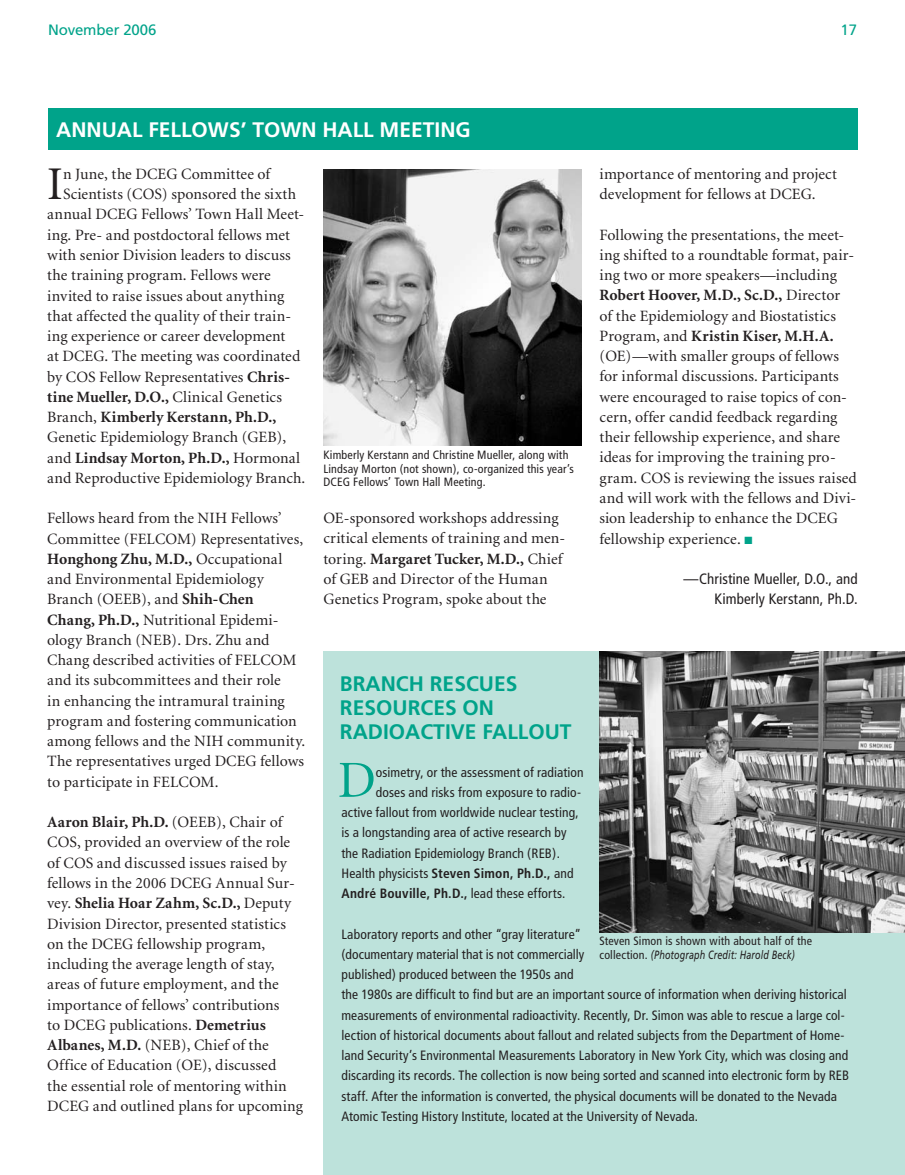
<style>
.page{position:relative;width:905px;height:1175px;background:#fff}
.page>*{position:absolute;margin:0;border:0;box-sizing:border-box;transform-origin:0 0}
.t1{font:52.05px "Minion";color:#00a38a}
.t2{font:46.95px "Minion";color:#231f20}
.t3{font:700 21px/24px "Frutiger";color:#00a38a}
.t4{font:700 21px "Frutiger";color:#fff}
.t5{font:15.75px/20.2px "Minion";letter-spacing:.005em;color:#231f20}
.t6{font:700 15.75px "Minion";letter-spacing:.005em;color:#231f20}
.t7{font:condensed 15px/20.2px "Frutiger";letter-spacing:.005em;color:#231f20;text-align:right}
.t8{font:15px "Frutiger";letter-spacing:-.01em;color:#00a38a}
.t9{font:condensed 13.5px/20.2px "Frutiger";letter-spacing:.01em;color:#231f20}
.t10{font:700 condensed 13.5px "Frutiger";letter-spacing:.015em;color:#231f20}
.t11{font:condensed 12px/13.5px "Frutiger";letter-spacing:.015em;color:#231f20}
.s1{font-weight:700}
.s2{color:#00a38a}
.s3{font-weight:400}
.s4{font-style:italic;font-stretch:normal}
</style>
<div class="page">
<div style="left:323px;top:651px;width:581px;height:523px;background:#bde2db"></div>
<img style="left:599px;top:651px;width:305px;height:281px">
<div style="left:49px;top:108px;width:808px;height:42px;background:#00a38a"></div>
<img style="left:323px;top:170px;width:258px;height:275px">
<p class="t8" style="left:48px;top:21px;width:110px">November 2006</p>
<p class="t8" style="left:840px;top:21px;width:16px">17</p>
<h3 class="t4" style="left:56px;top:117px;width:17px">ANNUA</h3>
<h3 class="t4" style="left:132px;top:117px;width:340px">L FELLOWS’ TOWN hall MEETING</h3>
<h2 class="t2" style="left:47px;top:161px;width:17px">I</h2>
<p class="t5" style="left:63px;top:164px;width:209px">n June, the DCEG Committee of</p>
<p class="t5" style="left:599px;top:164px;width:239px">importance of mentoring and project development for fellows at DCEG.</p>
<p class="t5" style="left:599px;top:225px;width:259px">Following the presentations, the meet&shy;ing shifted to a roundtable format, pair&shy;ing two or more speakers—including <span class="s1">Robert Hoover, M.D., Sc.D.,</span> Director<br>of the Epidemiology and Biostatistics Program, and <span class="s1">Kristin Kiser, M.H.A. </span>(OE)—with smaller groups of fellows for informal discussions. Participants were encouraged to raise topics of con&shy;cern, offer candid feedback regarding their fellowship experience, and share ideas for improving the training pro&shy;gram. COS is reviewing the issues raised and will work with the fellows and Divi&shy;sion leadership to enhance the DCEG fellowship experience. <span class="s2">■</span></p>
<p class="t7" style="left:683px;top:569px;width:176px">—Christine Mueller, D.O., and<br>Kimberly Kerstann, Ph.D.</p>
<p class="t5" style="left:63px;top:185px;width:235px">Scientists (COS) sponsored the sixth</p>
<p class="t5" style="left:47px;top:205px;width:258px">annual DCEG Fellows’ Town Hall Meet-</p>
<p class="t5" style="left:47px;top:225px;width:244px">ing. Pre- and postdoctoral fellows met</p>
<p class="t5" style="left:47px;top:245px;width:245px">with senior Division leaders to discuss</p>
<p class="t5" style="left:47px;top:266px;width:225px">the training program. Fellows were</p>
<p class="t5" style="left:47px;top:286px;width:238px">invited to raise issues about anything</p>
<p class="t5" style="left:47px;top:306px;width:245px">that affected the quality of their train-</p>
<p class="t5" style="left:47px;top:326px;width:239px">ing experience or career development</p>
<p class="t5" style="left:47px;top:347px;width:254px">at DCEG. The meeting was coordinated</p>
<p class="t5" style="left:47px;top:367px;width:244px">by COS Fellow Representatives <span class="s1">Chris-</span></p>
<p class="t6" style="left:47px;top:389px;width:236px">tine Mueller, D.O., <span class="s3">Clinical Genetics</span></p>
<p class="t6" style="left:47px;top:409px;width:231px"><span class="s3">Branch,</span> Kimberly Kerstann, Ph.D.,</p>
<p class="t5" style="left:47px;top:428px;width:240px">Genetic Epidemiology Branch (GEB),</p>
<p class="t6" style="left:47px;top:449px;width:254px"><span class="s3">and</span> Lindsay Morton, Ph.D., <span class="s3">Hormonal</span></p>
<p class="t5" style="left:47px;top:468px;width:259px">and Reproductive Epidemiology Branch.</p>
<p class="t5" style="left:47px;top:509px;width:259px">Fellows heard from the NIH Fellows’ Committee (FELCOM) Representatives, <span class="s1">Honghong Zhu, M.D.,</span> Occupational and Environmental Epidemiology Branch (OEEB), and <span class="s1">Shih-Chen Chang, Ph.D.,</span> Nutritional Epidemi&shy;ology Branch (NEB). Drs. Zhu and Chang described activities of FELCOM and its subcommittees and their role<br>in enhancing the intramural training program and fostering communication among fellows and the NIH community.<br>The representatives urged DCEG fellows to participate in FELCOM.</p>
<p class="t5" style="left:47px;top:812px;width:257px"><span class="s1">Aaron Blair, Ph.D.</span> (OEEB), Chair of COS, provided an overview of the role of COS and discussed issues raised by fellows in the 2006 DCEG Annual Sur&shy;vey. <span class="s1">Shelia Hoar Zahm, Sc.D.,</span> Deputy Division Director, presented statistics on the DCEG fellowship program, including the average length of stay, areas of future employment, and the importance of fellows’ contributions<br>to DCEG publications. <span class="s1">Demetrius Albanes, M.D.</span> (NEB), Chief of the Office of Education (OE), discussed<br>the essential role of mentoring within DCEG and outlined plans for upcoming</p>
<p class="t11" style="left:323px;top:448px;width:252px">Kimberly Kerstann and Christine Mueller, along with<br>Lindsay Morton (not shown), co-organized this year’s<br>DCEG Fellows’ Town Hall Meeting.</p>
<p class="t5" style="left:323px;top:508px;width:243px">OE-sponsored workshops addressing critical elements of training and men&shy;toring. <span class="s1">Margaret Tucker, M.D.,</span> Chief of GEB and Director of the Human Genetics Program, spoke about the</p>
<h3 class="t3" style="left:340px;top:671px;width:14px">BRA</h3>
<h3 class="t3" style="left:381px;top:671px;width:111px">NCH RESCUES</h3>
<h3 class="t3" style="left:340px;top:695px;width:15px">RESOUR</h3>
<h3 class="t3" style="left:340px;top:695px;width:233px;text-indent:81px">CES ON<br>RADIOACTIVE FALLOUT</h3>
<h1 class="t1" style="left:338px;top:754px;width:39px">D</h1>
<p class="t9" style="left:376px;top:762px;width:209px">osimetry, or the assessment of radiation</p>
<p class="t9" style="left:376px;top:782px;width:207px">doses and risks from exposure to radio-</p>
<p class="t9" style="left:341px;top:802px;width:239px">active fallout from worldwide nuclear testing,</p>
<p class="t9" style="left:341px;top:822px;width:226px">is a longstanding area of active research by</p>
<p class="t9" style="left:341px;top:843px;width:220px">the Radiation Epidemiology Branch (REB).</p>
<p class="t9" style="left:341px;top:863px;width:234px">Health physicists <span class="s1">Steven Simon, Ph.D.,</span> and</p>
<p class="t10" style="left:341px;top:885px;width:225px">André Bouville, Ph.D., <span class="s3">lead these efforts.</span></p>
<p class="t9" style="left:341px;top:924px;width:509px">Laboratory reports and other “gray literature”<br>(documentary material that is not commercially<br>published) produced between the 1950s and<br>the 1980s are difficult to find but are an important source of information when deriving historical measurements of environmental radioactivity. Recently, Dr. Simon was able to rescue a large col&shy;lection of historical documents about fallout and related subjects from the Department of Home&shy;land Security’s Environmental Measurements Laboratory in New York City, which was closing and discarding its records. The collection is now being sorted and scanned into electronic form by REB staff. After the information is converted, the physical documents will be donated to the Nevada Atomic Testing History Institute, located at the University of Nevada.</p>
<p class="t11" style="left:599px;top:934px;width:214px">Steven Simon is shown with about half of the collection. <span class="s4">(Photograph Credit: Harold Beck)</span></p>
</div>
